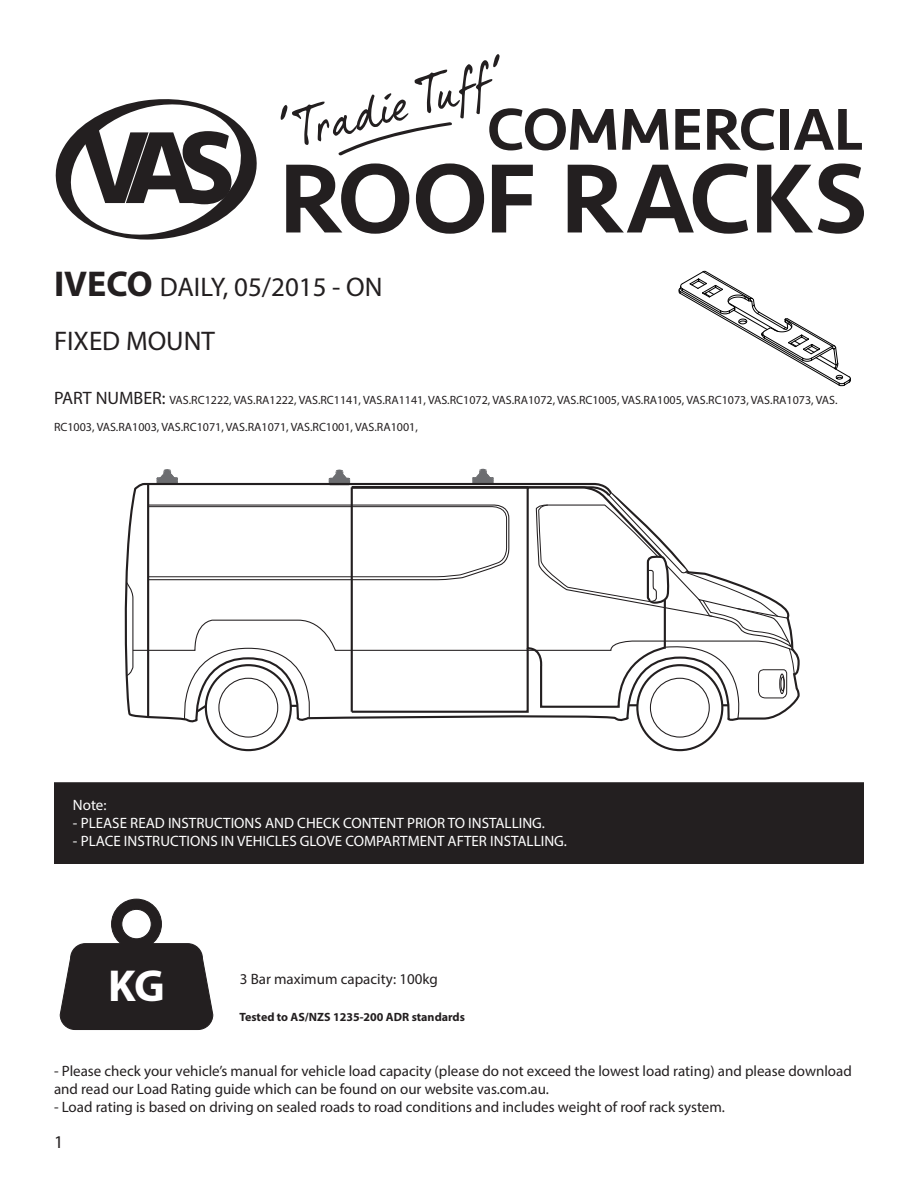
<style>
.page{position:relative;width:918px;height:1188px;background:#fff}
.page>*{position:absolute;margin:0;border:0;box-sizing:border-box;transform-origin:0 0}
.t1{font:700 45px "Myriad Pro";color:#fff}
.t2{font:27px "Myriad Pro";color:#231f20}
.t3{font:18px "Myriad Pro";color:#231f20}
.t4{font:15px/18px "Myriad Pro";color:#231f20}
.t5{font:15px "Myriad Pro";color:#fff}
.t6{font:12px "Myriad Pro";color:#231f20}
.t7{font:700 12px "Myriad Pro";color:#231f20}
.s1{font-weight:700;font-size:36px}
.s2{font-size:18px}
</style>
<div class="page">
<svg style="left:678px;top:270px;width:173px;height:116px"></svg>
<div style="left:819px;top:252px;width:44px;height:85px;background:#fff;border-radius:50%"></div>
<div style="left:818px;top:251px;width:46px;height:86px;border:2px solid #fff;border-radius:50%"></div>
<div style="left:652px;top:381px;width:85px;height:38px;background:#fff"></div>
<svg style="left:55px;top:99px;width:202px;height:141px"></svg>
<svg style="left:286px;top:163px;width:123px;height:71px"></svg>
<svg style="left:416px;top:163px;width:68px;height:71px"></svg>
<svg style="left:492px;top:165px;width:41px;height:67px"></svg>
<svg style="left:568px;top:163px;width:180px;height:71px"></svg>
<svg style="left:757px;top:163px;width:107px;height:71px"></svg>
<svg style="left:622px;top:109px;width:46px;height:41px"></svg>
<svg style="left:675px;top:109px;width:25px;height:41px"></svg>
<svg style="left:707px;top:108px;width:67px;height:42px"></svg>
<div style="left:780px;top:109px;width:9px;height:41px;background:#231f20"></div>
<svg style="left:794px;top:109px;width:68px;height:41px"></svg>
<svg style="left:281px;top:54px;width:335px;height:102px"></svg>
<div style="left:55px;top:783px;width:808px;height:80px;background:#231f20"></div>
<div style="left:54px;top:782px;width:810px;height:82px;border:2px solid #231f20"></div>
<svg style="left:59px;top:943px;width:155px;height:87px;background:#373334"></svg>
<div style="left:112px;top:899px;width:49px;height:50px;background:#231f20;border-radius:50%"></div>
<div style="left:111px;top:899px;width:51px;height:51px;border:1px solid #231f20;border-radius:50%"></div>
<div style="left:122px;top:909px;width:29px;height:30px;background:#fff;border-radius:50%"></div>
<div style="left:121px;top:909px;width:31px;height:30px;border:1px solid #231f20;border-radius:50%"></div>
<svg style="left:124px;top:601px;width:676px;height:151px"></svg>
<svg style="left:125px;top:468px;width:670px;height:252px"></svg>
<p class="t2" style="left:54px;top:271px;width:330px"><span class="s1">IVECO</span> DAILY, 05/2015 - ON</p>
<p class="t2" style="left:54px;top:325px;width:162px">FIXED MOUNT</p>
<p class="t6" style="left:54px;top:393px;width:785px"><span class="s2">PART NUMBER:</span> VAS.RC1222, VAS.RA1222, VAS.RC1141, VAS.RA1141, VAS.RC1072, VAS.RA1072, VAS.RC1005, VAS.RA1005, VAS.RC1073, VAS.RA1073, VAS.</p>
<p class="t6" style="left:54px;top:420px;width:365px">RC1003, VAS.RA1003, VAS.RC1071, VAS.RA1071, VAS.RC1001, VAS.RA1001,</p>
<p class="t5" style="left:73px;top:796px;width:35px">Note:</p>
<p class="t5" style="left:73px;top:814px;width:474px">- PLEASE READ INSTRUCTIONS AND CHECK CONTENT PRIOR TO INSTALLING.</p>
<p class="t5" style="left:73px;top:832px;width:496px">- PLACE INSTRUCTIONS IN VEHICLES GLOVE COMPARTMENT AFTER INSTALLING.</p>
<p class="t1" style="left:108px;top:957px;width:58px">KG</p>
<p class="t4" style="left:240px;top:970px;width:200px">3 Bar maximum capacity: 100kg</p>
<p class="t7" style="left:240px;top:1009px;width:227px">Tested to AS/NZS 1235-200 ADR standards</p>
<p class="t4" style="left:54px;top:1062px;width:799px">- Please check your vehicle’s manual for vehicle load capacity (please do not exceed the lowest load rating) and please download and read our Load Rating guide which can be found on our website vas.com.au.</p>
<p class="t4" style="left:54px;top:1098px;width:673px">- Load rating is based on driving on sealed roads to road conditions and includes weight of roof rack system.</p>
<p class="t3" style="left:54px;top:1130px;width:11px">1</p>
</div>
